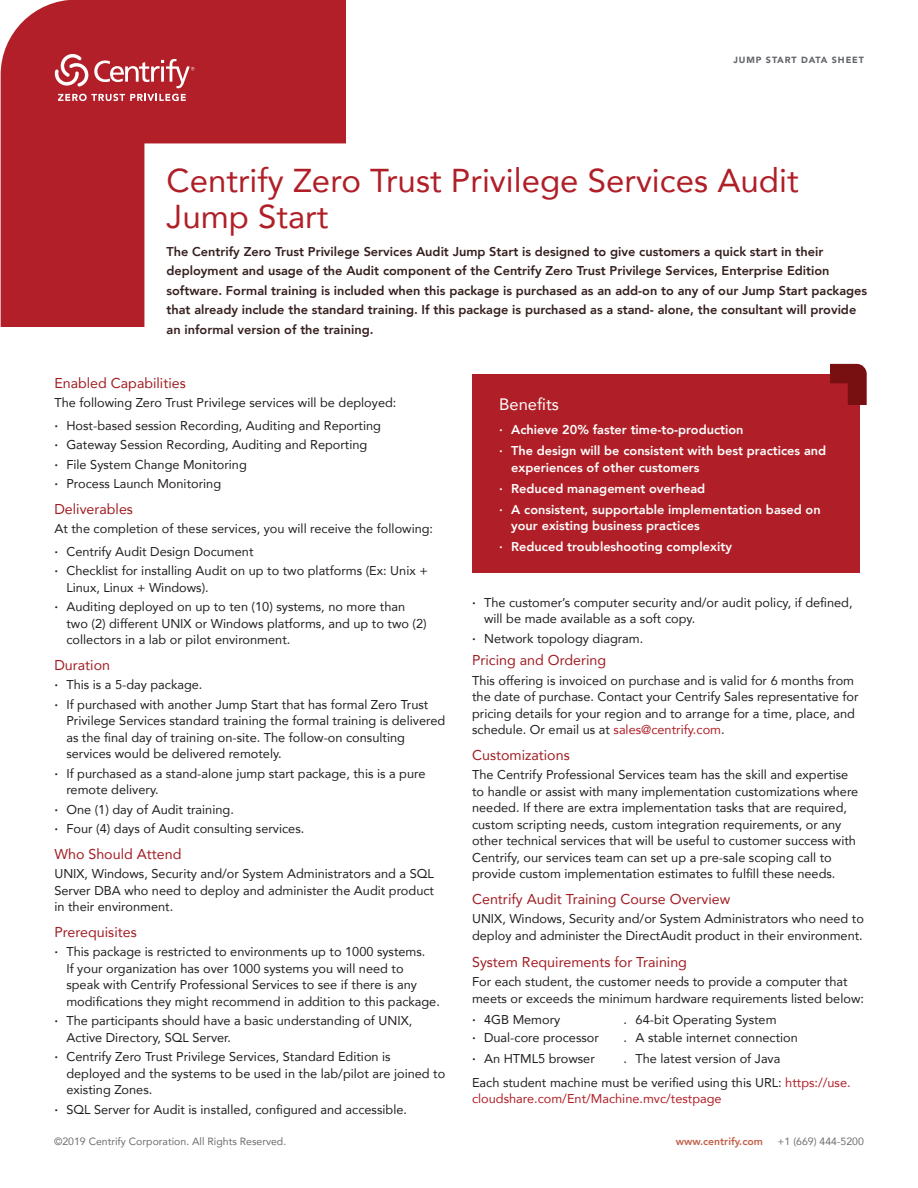
<style>
.page{position:relative;width:918px;height:1188px;background:#fff}
.page>*{position:absolute;margin:0;border:0;box-sizing:border-box;transform-origin:0 0}
.t1{font:33px/36px "Avenir";color:#b01f27}
.t2{font:16.5px "Avenir";color:#fff}
.t3{font:14.25px "Avenir";color:#a11d23}
.t4{font:12.75px/16.5px "Avenir";color:#231f20}
.t5{font:800 12.75px/19.5px "Avenir";color:#361f1f}
.t6{font:800 12.75px/21px "Avenir";color:#fff}
.t7{font:12.75px "Avenir";color:#b01f27}
.t8{font:10.5px "Avenir";color:#6c6d70}
.t9{font:800 10.5px "Avenir";color:#c1614b}
.t10{font:900 9px "Avenir";letter-spacing:.1em;color:#63656a}
.s1{font-weight:800}
.s2{color:#b01f27}
</style>
<div class="page">
<svg style="left:1px;top:0;width:345px;height:326px;fill:#b21f28"></svg>
<svg style="left:55px;top:54px;width:139px;height:34px"></svg>
<svg style="left:58px;top:94px;width:128px;height:7px"></svg>
<div style="left:472px;top:374px;width:388px;height:198px;background:#b01f27"></div>
<svg style="left:831px;top:364px;width:36px;height:40px"></svg>
<p class="t10" style="left:733px;top:52px;width:132px">JUMP START DATA SHEET</p>
<h1 class="t1" style="left:166px;top:162px;width:634px">Centrify Zero Trust Privilege Services Audit<br>Jump Start</h1>
<p class="t5" style="left:166px;top:241px;width:702px">The Centrify Zero Trust Privilege Services Audit Jump Start is designed to give customers a quick start in their deployment and usage of the Audit component of the Centrify Zero Trust Privilege Services, Enterprise Edition software. Formal training is included when this package is purchased as an add-on to any of our Jump Start packages that already include the standard training. If this package is purchased as a stand- alone, the consultant will provide an informal version of the training.</p>
<p class="t3" style="left:54px;top:371px;width:133px">Enabled Capabilities</p>
<p class="t4" style="left:54px;top:391px;width:344px;line-height:22.5px">The following Zero Trust Privilege services will be deployed: <span class="s1">∙</span> Host-based session Recording, Auditing and Reporting</p>
<p class="t4" style="left:54px;top:435px;width:314px;line-height:19.5px"><span class="s1">∙</span> Gateway Session Recording, Auditing and Reporting <span class="s1">∙</span> File System Change Monitoring<br><span class="s1">∙</span> Process Launch Monitoring</p>
<p class="t3" style="left:54px;top:497px;width:80px">Deliverables</p>
<p class="t4" style="left:54px;top:517px;width:380px;line-height:22.5px">At the completion of these services, you will receive the following: <span class="s1">∙</span> Centrify Audit Design Document</p>
<p class="t4" style="left:66px;top:562px;width:363px;text-indent:-12px"><span class="s1">∙</span> Checklist for installing Audit on up to two platforms (Ex: Unix +<br>Linux, Linux + Windows).</p>
<p class="t4" style="left:66px;top:598px;width:362px;text-indent:-12px"><span class="s1">∙</span> Auditing deployed on up to ten (10) systems, no more than two (2) different UNIX or Windows platforms, and up to two (2) collectors in a lab or pilot environment.</p>
<p class="t3" style="left:54px;top:653px;width:57px">Duration</p>
<p class="t4" style="left:54px;top:675px;width:376px;line-height:19.5px"><span class="s1">∙</span> This is a 5-day package.<br><span class="s1">∙</span> If purchased with another Jump Start that has formal Zero Trust</p>
<p class="t4" style="left:66px;top:712px;width:380px">Privilege Services standard training the formal training is delivered as the final day of training on-site. The follow-on consulting services would be delivered remotely.</p>
<p class="t4" style="left:66px;top:765px;width:361px;text-indent:-12px"><span class="s1">∙</span> If purchased as a stand-alone jump start package, this is a pure remote delivery.</p>
<p class="t4" style="left:54px;top:799px;width:251px;line-height:19.5px"><span class="s1">∙</span> One (1) day of Audit training.<br><span class="s1">∙</span> Four (4) days of Audit consulting services.</p>
<p class="t3" style="left:54px;top:842px;width:129px">Who Should Attend</p>
<p class="t4" style="left:54px;top:865px;width:381px;text-align:justify">UNIX, Windows, Security and/or System Administrators and a SQL Server DBA who need to deploy and administer the Audit product in their environment.</p>
<p class="t3" style="left:54px;top:920px;width:84px">Prerequisites</p>
<p class="t4" style="left:66px;top:943px;width:375px;text-indent:-12px"><span class="s1">∙</span> This package is restricted to environments up to 1000 systems.<br>If your organization has over 1000 systems you will need to speak with Centrify Professional Services to see if there is any modifications they might recommend in addition to this package.</p>
<p class="t4" style="left:66px;top:1012px;width:347px;text-indent:-12px"><span class="s1">∙</span> The participants should have a basic understanding of UNIX,<br>Active Directory, SQL Server.</p>
<p class="t4" style="left:66px;top:1048px;width:380px;text-indent:-12px"><span class="s1">∙</span> Centrify Zero Trust Privilege Services, Standard Edition is deployed and the systems to be used in the lab/pilot are joined to existing Zones.</p>
<p class="t4" style="left:54px;top:1101px;width:354px"><span class="s1">∙</span> SQL Server for Audit is installed, configured and accessible.</p>
<p class="t2" style="left:499px;top:391px;width:61px">Benefits</p>
<p class="t6" style="left:499px;top:419px;width:329px">∙ Achieve 20% faster time-to-production<br>∙ The design will be consistent with best practices and</p>
<p class="t6" style="left:499px;top:457px;width:323px;text-indent:12px">experiences of other customers<br>∙ Reduced management overhead<br>∙ A consistent, supportable implementation based on</p>
<p class="t6" style="left:499px;top:515px;width:234px;text-indent:12px">your existing business practices<br>∙ Reduced troubleshooting complexity</p>
<p class="t4" style="left:484px;top:594px;width:370px;text-indent:-12px"><span class="s1">∙</span> The customer’s computer security and/or audit policy, if defined, will be made available as a soft copy.</p>
<p class="t4" style="left:472px;top:630px;width:173px"><span class="s1">∙</span> Network topology diagram.</p>
<p class="t3" style="left:472px;top:649px;width:136px">Pricing and Ordering</p>
<p class="t4" style="left:472px;top:672px;width:388px">This offering is invoiced on purchase and is valid for 6 months from the date of purchase. Contact your Centrify Sales representative for pricing details for your region and to arrange for a time, place, and schedule. Or email us at <span class="s2">sales@centrify.com</span>.</p>
<p class="t3" style="left:472px;top:743px;width:99px">Customizations</p>
<p class="t4" style="left:472px;top:766px;width:388px">The Centrify Professional Services team has the skill and expertise to handle or assist with many implementation customizations where needed. If there are extra implementation tasks that are required, custom scripting needs, custom integration requirements, or any other technical services that will be useful to customer success with Centrify, our services team can set up a pre-sale scoping call to provide custom implementation estimates to fulfill these needs.</p>
<p class="t3" style="left:472px;top:887px;width:260px">Centrify Audit Training Course Overview</p>
<p class="t4" style="left:472px;top:910px;width:393px">UNIX, Windows, Security and/or System Administrators who need to deploy and administer the DirectAudit product in their environment.</p>
<p class="t3" style="left:472px;top:950px;width:216px">System Requirements for Training</p>
<p class="t4" style="left:472px;top:973px;width:393px">For each student, the customer needs to provide a computer that meets or exceeds the minimum hardware requirements listed below:</p>
<p class="t4" style="left:472px;top:1011px;width:90px"><span class="s1">∙</span> 4GB Memory</p>
<p class="t4" style="left:624px;top:1011px;width:155px">. 64-bit Operating System</p>
<p class="t4" style="left:472px;top:1029px;width:128px"><span class="s1">∙</span> Dual-core processor</p>
<p class="t4" style="left:624px;top:1029px;width:176px">. A stable internet connection</p>
<p class="t4" style="left:472px;top:1050px;width:124px"><span class="s1">∙</span> An HTML5 browser</p>
<p class="t4" style="left:472px;top:1046px;width:380px;line-height:24px;text-indent:152px">. The latest version of Java<br>Each student machine must be verified using this URL: <span class="s2">https://use.</span></p>
<p class="t7" style="left:472px;top:1089px;width:251px">cloudshare.com/Ent/Machine.mvc/testpage</p>
<p class="t8" style="left:54px;top:1132px;width:234px">©2019 Centrify Corporation. All Rights Reserved.</p>
<p class="t9" style="left:676px;top:1133px;width:89px">www.centrify.com</p>
<p class="t8" style="left:778px;top:1132px;width:88px">+1 (669) 444-5200</p>
</div>
